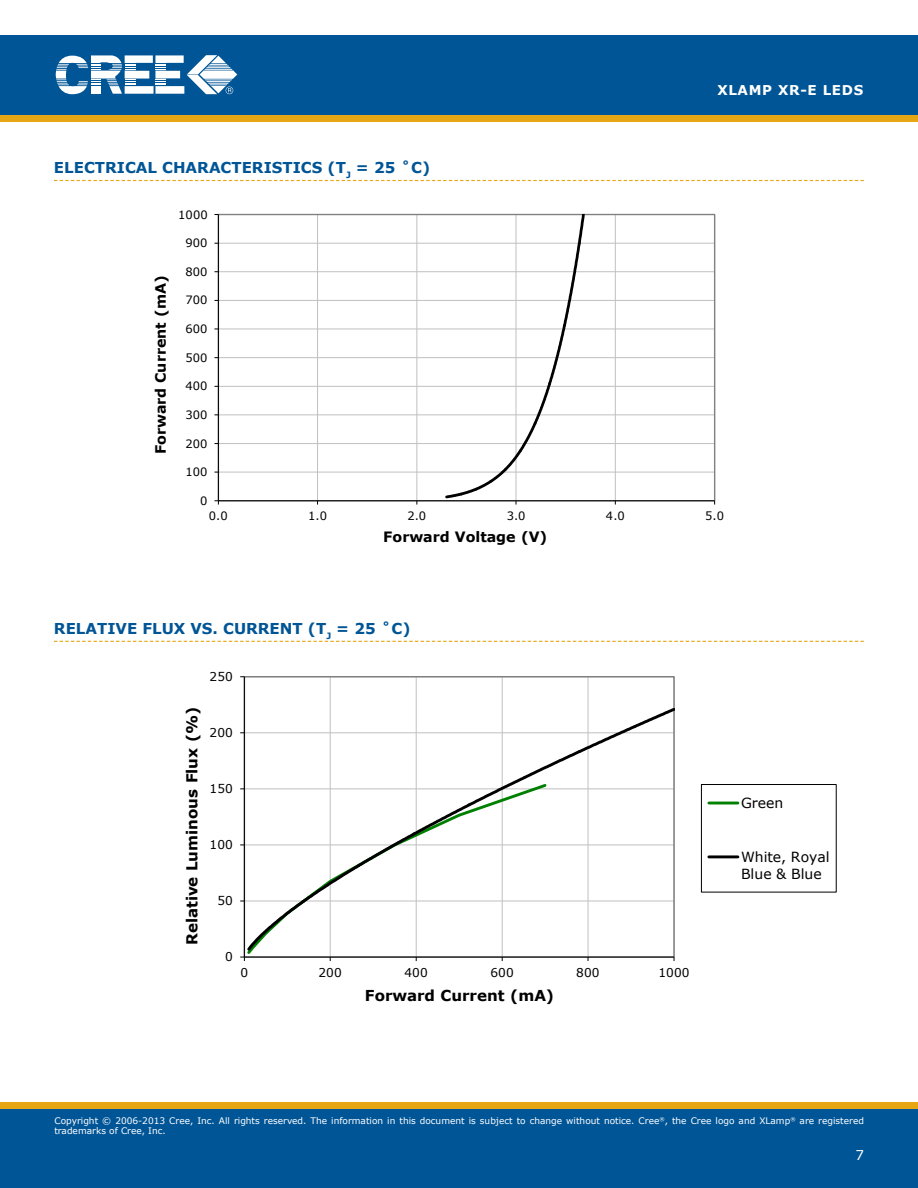
<style>
.page{position:relative;width:918px;height:1188px;background:#fff}
.page>*{position:absolute;margin:0;border:0;box-sizing:border-box;transform-origin:0 0}
.t1{font:700 15px "Verdana";color:#005596}
.t2{font:700 15px "Verdana";color:#000}
.t3{font:700 14.25px "Verdana";color:#000}
.t4{font:13.95px/17px "Verdana";color:#000}
.t5{font:700 13.5px "Verdana";letter-spacing:.05em;color:#fffffe}
.t6{font:13.5px "Verdana";color:#fff}
.t7{font:12.15px "Verdana";letter-spacing:.005em;color:#000}
.t8{font:11.55px "Verdana";letter-spacing:.005em;color:#000}
.t9{font:9px/10.8px "Verdana";color:#fff}
</style>
<div class="page">
<div style="left:0;top:1108px;width:918px;height:80px;background:#005596"></div>
<div style="left:0;top:1102px;width:918px;height:6px;background:#e7a614"></div>
<div style="left:0;top:115px;width:918px;height:7px;background:#e7a614"></div>
<div style="left:0;top:35px;width:918px;height:80px;background:#005596"></div>
<svg style="left:56px;top:55px;width:181px;height:39px"></svg>
<svg style="left:54px;top:180px;width:810px;height:1px"></svg>
<svg style="left:54px;top:641px;width:810px;height:1px"></svg>
<hr style="left:218px;top:472px;width:497px;height:1px;background:#c0c0c0">
<hr style="left:218px;top:443px;width:497px;height:1px;background:#c0c0c0">
<hr style="left:218px;top:415px;width:497px;height:1px;background:#c0c0c0">
<hr style="left:218px;top:386px;width:497px;height:1px;background:#c0c0c0">
<hr style="left:218px;top:357px;width:497px;height:1px;background:#c0c0c0">
<hr style="left:218px;top:329px;width:497px;height:1px;background:#c0c0c0">
<hr style="left:218px;top:300px;width:497px;height:1px;background:#c0c0c0">
<hr style="left:218px;top:271px;width:497px;height:1px;background:#c0c0c0">
<hr style="left:218px;top:243px;width:497px;height:1px;background:#c0c0c0">
<hr style="left:317px;top:215px;width:1px;height:286px;background:#c0c0c0">
<hr style="left:417px;top:215px;width:1px;height:286px;background:#c0c0c0">
<hr style="left:615px;top:215px;width:1px;height:286px;background:#c0c0c0">
<hr style="left:218px;top:215px;width:1px;height:286px;background:#000">
<hr style="left:218px;top:501px;width:497px;height:1px;background:#000">
<svg style="left:443px;top:215px;width:146px;height:290px"></svg>
<hr style="left:330px;top:677px;width:1px;height:280px;background:#c0c0c0">
<hr style="left:416px;top:677px;width:1px;height:280px;background:#c0c0c0">
<hr style="left:502px;top:677px;width:1px;height:280px;background:#c0c0c0">
<hr style="left:588px;top:677px;width:1px;height:280px;background:#c0c0c0">
<hr style="left:244px;top:677px;width:1px;height:280px;background:#000">
<svg style="left:240px;top:706px;width:435px;height:255px"></svg>
<div style="left:701px;top:784px;width:135px;height:108px;border:1px solid #000"></div>
<hr style="left:709px;top:802px;width:29px;height:2px;background:#008000">
<hr style="left:709px;top:855px;width:29px;height:3px;background:#000">
<h1 class="t1" style="left:54px;top:158px;width:378px">E LECTRICAL CHARACTERISTICS (T<sub>J</sub> = 25 ˚C)</h1>
<p class="t8" style="left:178px;top:207px;width:31px">1000</p>
<h2 class="t3" style="left:152px;top:454px;width:181px;rotate:-90deg">Forward Current (mA)</h2>
<p class="t8" style="left:185px;top:236px;width:24px">900</p>
<p class="t8" style="left:185px;top:264px;width:24px">800</p>
<p class="t8" style="left:185px;top:293px;width:24px">700</p>
<p class="t8" style="left:185px;top:321px;width:24px">600</p>
<p class="t8" style="left:185px;top:350px;width:24px">500</p>
<p class="t8" style="left:185px;top:379px;width:24px">400</p>
<p class="t8" style="left:185px;top:407px;width:24px">300</p>
<p class="t8" style="left:185px;top:436px;width:24px">200</p>
<p class="t8" style="left:185px;top:465px;width:24px">100</p>
<p class="t8" style="left:200px;top:493px;width:9px">0</p>
<h3 class="t5" style="left:717px;top:82px;width:147px">XLAMP XR-E LE DS</h3>
<p class="t8" style="left:209px;top:508px;width:20px">0.0</p>
<p class="t8" style="left:308px;top:508px;width:20px">1.0</p>
<p class="t8" style="left:407px;top:508px;width:20px">2.0</p>
<p class="t8" style="left:507px;top:508px;width:20px">3.0</p>
<p class="t8" style="left:606px;top:508px;width:20px">4.0</p>
<p class="t8" style="left:705px;top:508px;width:20px">5.0</p>
<h2 class="t3" style="left:383px;top:528px;width:166px">Forward Voltage (V)</h2>
<h1 class="t1" style="left:54px;top:619px;width:358px">RELATIVE FLUX VS. CURRENT (T<sub>J</sub> = 25 ˚C)</h1>
<h3 class="t7" style="left:210px;top:669px;width:25px">250</h3>
<h1 class="t2" style="left:182px;top:945px;width:240px;rotate:-90deg">Relative Luminous Flux (%)</h1>
<h3 class="t7" style="left:210px;top:725px;width:25px">200</h3>
<h3 class="t7" style="left:210px;top:781px;width:25px">150</h3>
<h3 class="t7" style="left:210px;top:837px;width:25px">100</h3>
<h3 class="t7" style="left:218px;top:893px;width:17px">50</h3>
<h3 class="t7" style="left:225px;top:949px;width:9px">0</h3>
<h3 class="t7" style="left:240px;top:965px;width:9px">0</h3>
<h3 class="t7" style="left:319px;top:965px;width:25px">200</h3>
<h3 class="t7" style="left:404px;top:965px;width:25px">400</h3>
<h3 class="t7" style="left:490px;top:965px;width:25px">600</h3>
<h3 class="t7" style="left:576px;top:965px;width:25px">800</h3>
<h3 class="t7" style="left:658px;top:965px;width:33px">1000</h3>
<h1 class="t2" style="left:365px;top:986px;width:191px">Forward Current (mA)</h1>
<h3 class="t4" style="left:741px;top:794px;width:44px">Green</h3>
<h3 class="t4" style="left:741px;top:848px;width:90px">White, Royal<br>Blue &amp; Blue</h3>
<p class="t9" style="left:54px;top:1115px;width:811px">Copyright © 2006-2013 Cree, Inc. All rights reserved. The information in this document is subject to change without notice. Cree<sup>®</sup>, the Cree logo and XLamp<sup>®</sup> are registered trademarks of Cree, Inc.</p>
<h3 class="t6" style="left:855px;top:1146px;width:10px">7</h3>
</div>
